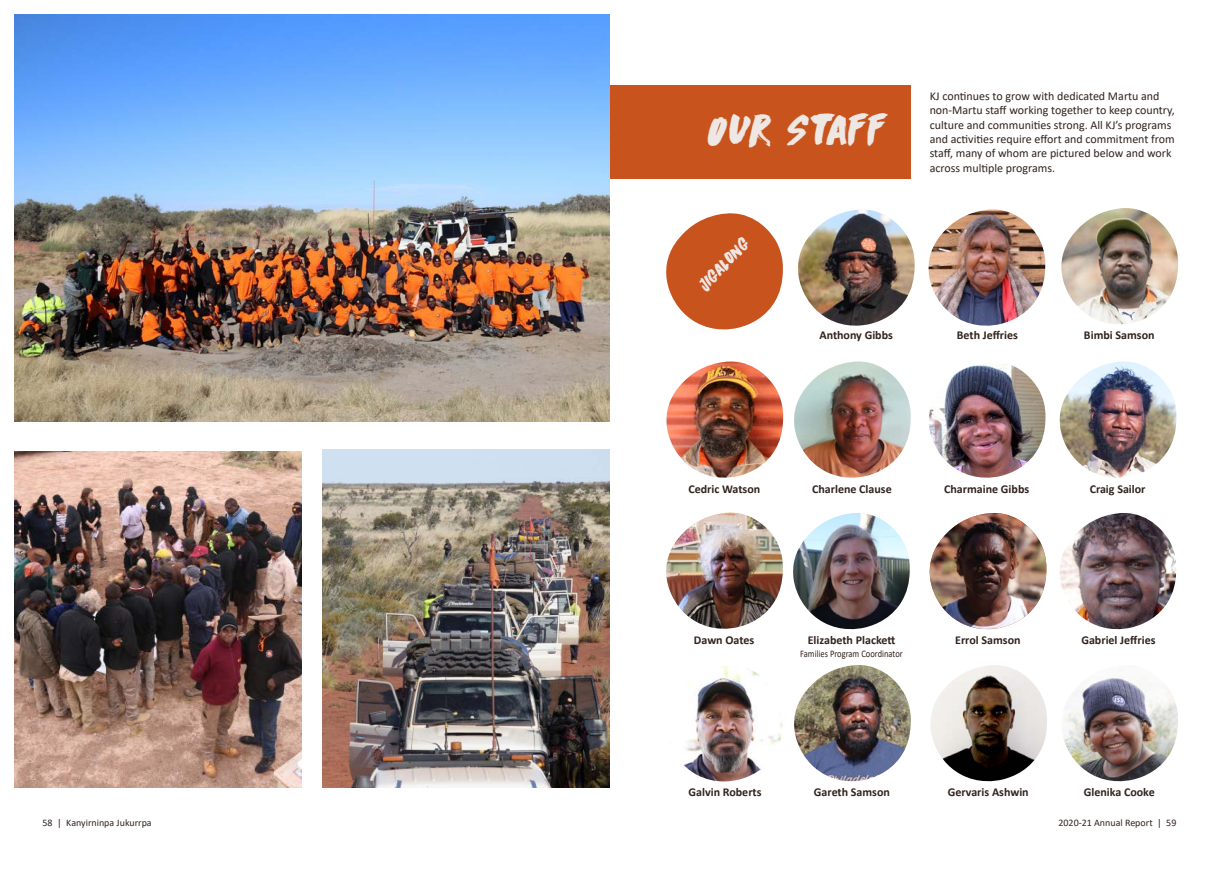
<style>
.page{position:relative;width:1219px;height:871px;background:#fff}
.page>*{position:absolute;margin:0;border:0;box-sizing:border-box;transform-origin:0 0}
.Body{font:40px "DK Dirrrty";letter-spacing:-.035em;color:#eee7e3}
.community_names{font:16px "DK Dirrrty";color:#eee7e3}
.Body-2{font:12px/14.4px "Calibri";color:#31221d}
.Name{font:700 12px "Calibri";color:#31221d}
.Deatils{font:10px "Calibri";color:#31221d}
.Deatils-2{font:10px "Calibri";color:#31221d;scale:.85 1}
</style>
<div class="page">
<div style="left:609px;top:85px;width:302px;height:93px;background:#c8531d"></div>
<svg style="left:666px;top:213px;width:117px;height:117px"></svg>
<img style="left:794px;top:665px;width:117px;height:117px">
<img style="left:930px;top:665px;width:117px;height:116px">
<img style="left:1062px;top:677px;width:116px;height:105px">
<img style="left:793px;top:513px;width:117px;height:117px">
<img style="left:929px;top:513px;width:118px;height:117px">
<img style="left:1060px;top:513px;width:116px;height:117px">
<img style="left:670px;top:665px;width:113px;height:116px">
<img style="left:1061px;top:208px;width:117px;height:117px">
<img style="left:666px;top:361px;width:118px;height:116px">
<img style="left:794px;top:361px;width:117px;height:117px">
<img style="left:929px;top:364px;width:117px;height:113px">
<img style="left:1059px;top:361px;width:118px;height:116px">
<img style="left:666px;top:512px;width:117px;height:117px">
<img style="left:798px;top:210px;width:117px;height:116px">
<img style="left:928px;top:209px;width:118px;height:117px">
<img style="left:14px;top:14px;width:595px;height:407px">
<img style="left:14px;top:451px;width:287px;height:336px">
<img style="left:322px;top:449px;width:287px;height:338px">
<p class="Body" style="left:707px;top:102px;width:183px">OUR STAFF</p>
<p class="community_names" style="left:693px;top:279px;width:67px;rotate:-46deg">JIGALONG</p>
<p class="Name" style="left:819px;top:326px;width:75px">Anthony Gibbs</p>
<p class="Body-2" style="left:930px;top:88px;width:247px">KJ continues to grow with dedicated Martu and non-Martu staff working together to keep country, culture and communities strong. All KJ’s programs and activities require effort and commitment from staff, many of whom are pictured below and work across multiple programs.</p>
<p class="Name" style="left:957px;top:326px;width:63px">Beth Jeffries</p>
<p class="Name" style="left:1084px;top:326px;width:72px">Bimbi Samson</p>
<p class="Name" style="left:688px;top:480px;width:73px">Cedric Watson</p>
<p class="Name" style="left:812px;top:480px;width:81px">Charlene Clause</p>
<p class="Name" style="left:944px;top:480px;width:87px">Charmaine Gibbs</p>
<p class="Name" style="left:1090px;top:480px;width:57px">Craig Sailor</p>
<p class="Name" style="left:694px;top:631px;width:62px">Dawn Oates</p>
<p class="Name" style="left:808px;top:631px;width:89px">Elizabeth Plackett</p>
<p class="Name" style="left:955px;top:631px;width:67px">Errol Samson</p>
<p class="Deatils-2" style="left:800px;top:646px;width:122px">Families Program Coordinator</p>
<p class="Name" style="left:1081px;top:631px;width:76px">Gabriel Jeffries</p>
<p class="Name" style="left:688px;top:783px;width:74px">Galvin Roberts</p>
<p class="Name" style="left:814px;top:782px;width:78px">Gareth Samson</p>
<p class="Name" style="left:948px;top:782px;width:82px">Gervaris Ashwin</p>
<p class="Name" style="left:1084px;top:782px;width:72px">Glenika Cooke</p>
<p class="Deatils" style="left:43px;top:815px;width:111px">58 | Kanyirninpa Jukurrpa</p>
<p class="Deatils" style="left:1058px;top:815px;width:119px">2020-21 Annual Report | 59</p>
</div>
